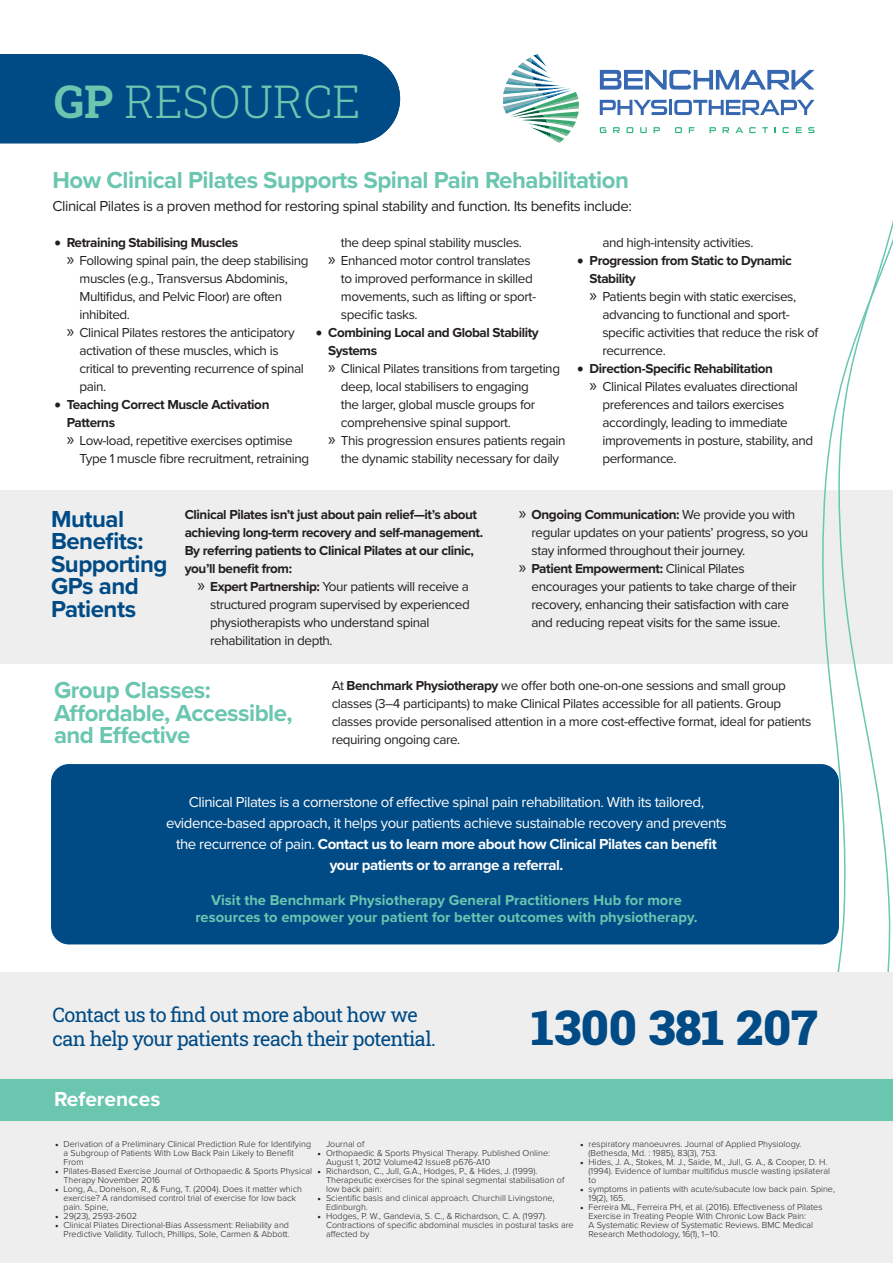
<style>
.page{position:relative;width:893px;height:1263px;background:#fff}
.page>*{position:absolute;margin:0;border:0;box-sizing:border-box;transform-origin:0 0}
.t1{font:900 48.9px "Roboto Slab";color:#004b85}
.t2{font:300 45px "Roboto Slab";color:#6ac6af}
.t3{font:700 24px/22.5px "Proxima Nova";letter-spacing:-.02em;color:#6ac6af}
.t4{font:700 24px/22.5px "Proxima Nova";letter-spacing:-.02em;color:#004b85}
.t5{font:700 21px "Proxima Nova";color:#fff}
.t6{font:19.95px/23.9px "Roboto Slab";letter-spacing:-.03em;color:#004b85}
.t7{font:15px/21px "Proxima Nova";letter-spacing:-.03em;color:#fff;text-align:center}
.t8{font:15px "Proxima Nova";letter-spacing:-.03em;color:#231f20}
.t9{font:700 14.7px/17.4px "Proxima Nova";color:#6ac6af;text-align:center}
.t10{font:13.5px/18px "Proxima Nova";letter-spacing:-.03em;color:#231f20}
.t11{font:700 13.5px/18px "Proxima Nova";letter-spacing:-.03em;color:#231f20}
.t12{font:300 9px/9px "Proxima Nova";color:#231f20}
.s1{font-weight:700}
.s2{font-family:"Minion Pro";font-size:18px}
.s3{font-family:"Myriad Pro";font-size:18px}
.s4{font-family:"Minion Pro";font-weight:400}
</style>
<div class="page">
<div style="left:0;top:490px;width:893px;height:174px;background:#eeeeef"></div>
<div style="left:51px;top:764px;width:788px;height:180px;background:#004b85;border-radius:18px"></div>
<svg style="left:503px;top:54px;width:76px;height:88px"></svg>
<svg style="left:600px;top:70px;width:168px;height:20px"></svg>
<svg style="left:600px;top:100px;width:67px;height:15px"></svg>
<hr style="left:669px;top:100px;width:3px;height:15px;background:#3668b2">
<svg style="left:674px;top:100px;width:94px;height:15px"></svg>
<svg style="left:600px;top:127px;width:6px;height:6px"></svg>
<svg style="left:613px;top:127px;width:7px;height:6px"></svg>
<svg style="left:626px;top:127px;width:7px;height:6px"></svg>
<svg style="left:640px;top:127px;width:7px;height:6px"></svg>
<svg style="left:654px;top:127px;width:6px;height:6px"></svg>
<svg style="left:675px;top:127px;width:7px;height:6px"></svg>
<svg style="left:689px;top:127px;width:5px;height:6px"></svg>
<svg style="left:710px;top:127px;width:6px;height:6px"></svg>
<svg style="left:722px;top:127px;width:7px;height:6px"></svg>
<svg style="left:735px;top:127px;width:8px;height:6px"></svg>
<svg style="left:749px;top:127px;width:7px;height:6px"></svg>
<svg style="left:762px;top:127px;width:6px;height:6px"></svg>
<svg style="left:768px;top:69px;width:55px;height:876px"></svg>
<svg style="left:823px;top:220px;width:70px;height:752px"></svg>
<div style="left:0;top:972px;width:893px;height:291px;background:#eeeeef"></div>
<div style="left:0;top:1079px;width:893px;height:41px;background:#6ac6af"></div>
<div style="left:0;top:54px;width:400px;height:89px;background:#004b85"></div>
<h2 class="t2" style="left:54px;top:71px;width:308px"><span class="s1">GP</span> RESOURCE</h2>
<p class="t3" style="left:53px;top:168px;width:578px">How Clinical Pilates Supports Spinal Pain Rehabilitation</p>
<p class="t8" style="left:53px;top:195px;width:581px">Clinical Pilates is a proven method for restoring spinal stability and function. Its benefits include:</p>
<p class="t11" style="left:54px;top:234px;width:186px"><span class="s2">•</span> Retraining Stabilising Muscles</p>
<p class="t10" style="left:80px;top:251px;width:231px;text-indent:-13px"><span class="s3">»</span> Following spinal pain, the deep stabilising muscles (e.g., Transversus Abdominis, Multifidus, and Pelvic Floor) are often inhibited.</p>
<p class="t10" style="left:80px;top:323px;width:226px;text-indent:-13px"><span class="s3">»</span> Clinical Pilates restores the anticipatory activation of these muscles, which is critical to preventing recurrence of spinal pain.</p>
<p class="t11" style="left:67px;top:396px;width:204px;text-indent:-13px"><span class="s2">•</span> Teaching Correct Muscle Activation<br>Patterns</p>
<p class="t10" style="left:80px;top:431px;width:231px;text-indent:-13px"><span class="s3">»</span> Low-load, repetitive exercises optimise<br>Type 1 muscle fibre recruitment, retraining</p>
<p class="t10" style="left:341px;top:233px;width:183px">the deep spinal stability muscles.</p>
<p class="t10" style="left:341px;top:251px;width:197px;text-indent:-13px"><span class="s3">»</span> Enhanced motor control translates to improved performance in skilled movements, such as lifting or sport&shy;specific tasks.</p>
<p class="t11" style="left:328px;top:324px;width:212px;text-indent:-13px"><span class="s2">•</span> Combining Local and Global Stability<br>Systems</p>
<p class="t10" style="left:341px;top:359px;width:221px;text-indent:-13px"><span class="s3">»</span> Clinical Pilates transitions from targeting deep, local stabilisers to engaging<br>the larger, global muscle groups for comprehensive spinal support.</p>
<p class="t10" style="left:328px;top:431px;width:239px;text-align:center"><span class="s3">»</span> This progression ensures patients regain the dynamic stability necessary for daily</p>
<p class="t10" style="left:602px;top:233px;width:153px">and high-intensity activities.</p>
<p class="t11" style="left:590px;top:252px;width:204px;text-indent:-13px"><span class="s2">•</span> Progression from Static to Dynamic<br>Stability</p>
<p class="t10" style="left:602px;top:287px;width:217px;text-indent:-13px"><span class="s3">»</span> Patients begin with static exercises, advancing to functional and sport&shy;specific activities that reduce the risk of recurrence.</p>
<p class="t11" style="left:577px;top:360px;width:198px"><span class="s2">•</span> Direction-Specific Rehabilitation</p>
<p class="t10" style="left:602px;top:377px;width:212px;text-indent:-13px"><span class="s3">»</span> Clinical Pilates evaluates directional preferences and tailors exercises accordingly, leading to immediate improvements in posture, stability, and performance.</p>
<p class="t4" style="left:51px;top:507px;width:118px">Mutual<br>Benefits:<br>Supporting<br>GPs and<br>Patients</p>
<p class="t11" style="left:185px;top:505px;width:300px">Clinical Pilates isn’t just about pain relief—it’s about achieving long-term recovery and self-management.<br>By referring patients to Clinical Pilates at our clinic, you’ll benefit from:</p>
<p class="t10" style="left:210px;top:576px;width:261px;text-indent:-13px"><span class="s3">»</span> <span class="s1">Expert Partnership:</span> Your patients will receive a structured program supervised by experienced physiotherapists who understand spinal rehabilitation in depth.</p>
<p class="t10" style="left:532px;top:504px;width:278px;text-indent:-13px"><span class="s3">»</span> <span class="s1">Ongoing Communication:</span> We provide you with regular updates on your patients’ progress, so you stay informed throughout their journey.</p>
<p class="t10" style="left:532px;top:558px;width:266px;text-indent:-13px"><span class="s3">»</span> <span class="s1">Patient Empowerment:</span> Clinical Pilates encourages your patients to take charge of their recovery, enhancing their satisfaction with care and reducing repeat visits for the same issue.</p>
<p class="t3" style="left:54px;top:678px;width:240px">Group Classes:<br>Affordable, Accessible, and Effective</p>
<p class="t10" style="left:332px;top:676px;width:481px">At <span class="s1">Benchmark Physiotherapy</span> we offer both one-on-one sessions and small group classes (3–4 participants) to make Clinical Pilates accessible for all patients. Group classes provide personalised attention in a more cost-effective format, ideal for patients requiring ongoing care.</p>
<p class="t7" style="left:166px;top:791px;width:562px">Clinical Pilates is a cornerstone of effective spinal pain rehabilitation. With its tailored, evidence-based approach, it helps your patients achieve sustainable recovery and prevents the recurrence of pain. <span class="s1">Contact us to learn more about how Clinical Pilates can benefit your patients or to arrange a referral.</span></p>
<p class="t9" style="left:195px;top:891px;width:504px">Visit the Benchmark Physiotherapy General Practitioners Hub for more resources to empower your patient for better outcomes with physiotherapy.</p>
<h3 class="t6" style="left:53px;top:1002px;width:385px">Contact us to find out more about how we can help your patients reach their potential.</h3>
<h1 class="t1" style="left:532px;top:993px;width:287px">1300 381 207</h1>
<h3 class="t5" style="left:54px;top:1084px;width:108px">References</h3>
<p class="t12" style="left:64px;top:1139px;width:249px;text-indent:-9px"><span class="s4">•</span> Derivation of a Preliminary Clinical Prediction Rule for Identifying a Subgroup of Patients With Low Back Pain Likely to Benefit<br>From</p>
<p class="t12" style="left:64px;top:1166px;width:250px;text-indent:-9px"><span class="s4">•</span> Pilates-Based Exercise Journal of Orthopaedic &amp; Sports Physical<br>Therapy November 2016</p>
<p class="t12" style="left:64px;top:1184px;width:240px;text-indent:-9px"><span class="s4">•</span> Long, A., Donelson, R., &amp; Fung, T. (2004). Does it matter which exercise? A randomised control trial of exercise for low back pain. Spine,</p>
<p class="t12" style="left:55px;top:1211px;width:84px"><span class="s4">•</span> 29(23), 2593-2602</p>
<p class="t12" style="left:55px;top:1220px;width:236px;text-align:right"><span class="s4">•</span> Clinical Pilates Directional-Bias Assessment: Reliability and<br>Predictive Validity. Tulloch, Phillips, Sole, Carmen &amp; Abbott.</p>
<p class="t12" style="left:326px;top:1139px;width:40px">Journal of</p>
<p class="t12" style="left:326px;top:1148px;width:225px;text-indent:-9px"><span class="s4">•</span> Orthopaedic &amp; Sports Physical Therapy. Published Online:<br>August 1, 2012 Volume42 Issue8 p676-A10</p>
<p class="t12" style="left:326px;top:1166px;width:240px;text-indent:-9px"><span class="s4">•</span> Richardson, C., Jull, G.A., Hodges, P., &amp; Hides, J. (1999).<br>Therapeutic exercises for the spinal segmental stabilisation of low back pain:</p>
<p class="t12" style="left:326px;top:1193px;width:230px;text-indent:-9px"><span class="s4">•</span> Scientific basis and clinical approach. Churchill Livingstone,<br>Edinburgh.</p>
<p class="t12" style="left:326px;top:1211px;width:249px;text-indent:-9px"><span class="s4">•</span> Hodges, P. W., Gandevia, S. C., &amp; Richardson, C. A. (1997).<br>Contractions of specific abdominal muscles in postural tasks are affected by</p>
<p class="t12" style="left:589px;top:1139px;width:215px;text-indent:-9px"><span class="s4">•</span> respiratory manoeuvres. Journal of Applied Physiology. (Bethesda, Md. : 1985), 83(3), 753.</p>
<p class="t12" style="left:589px;top:1157px;width:243px;text-indent:-9px"><span class="s4">•</span> Hides, J. A., Stokes, M. J., Saide, M., Jull, G. A., &amp; Cooper, D. H. (1994). Evidence of lumbar multifidus muscle wasting ipsilateral to</p>
<p class="t12" style="left:589px;top:1184px;width:248px;text-indent:-9px"><span class="s4">•</span> symptoms in patients with acute/subacute low back pain. Spine,<br>19(2), 165.</p>
<p class="t12" style="left:589px;top:1202px;width:235px;text-indent:-9px"><span class="s4">•</span> Ferreira ML, Ferreira PH, et al. (2016). Effectiveness of Pilates Exercise in Treating People With Chronic Low Back Pain:<br>A Systematic Review of Systematic Reviews. BMC Medical Research Methodology, 16(1), 1–10.</p>
</div>
